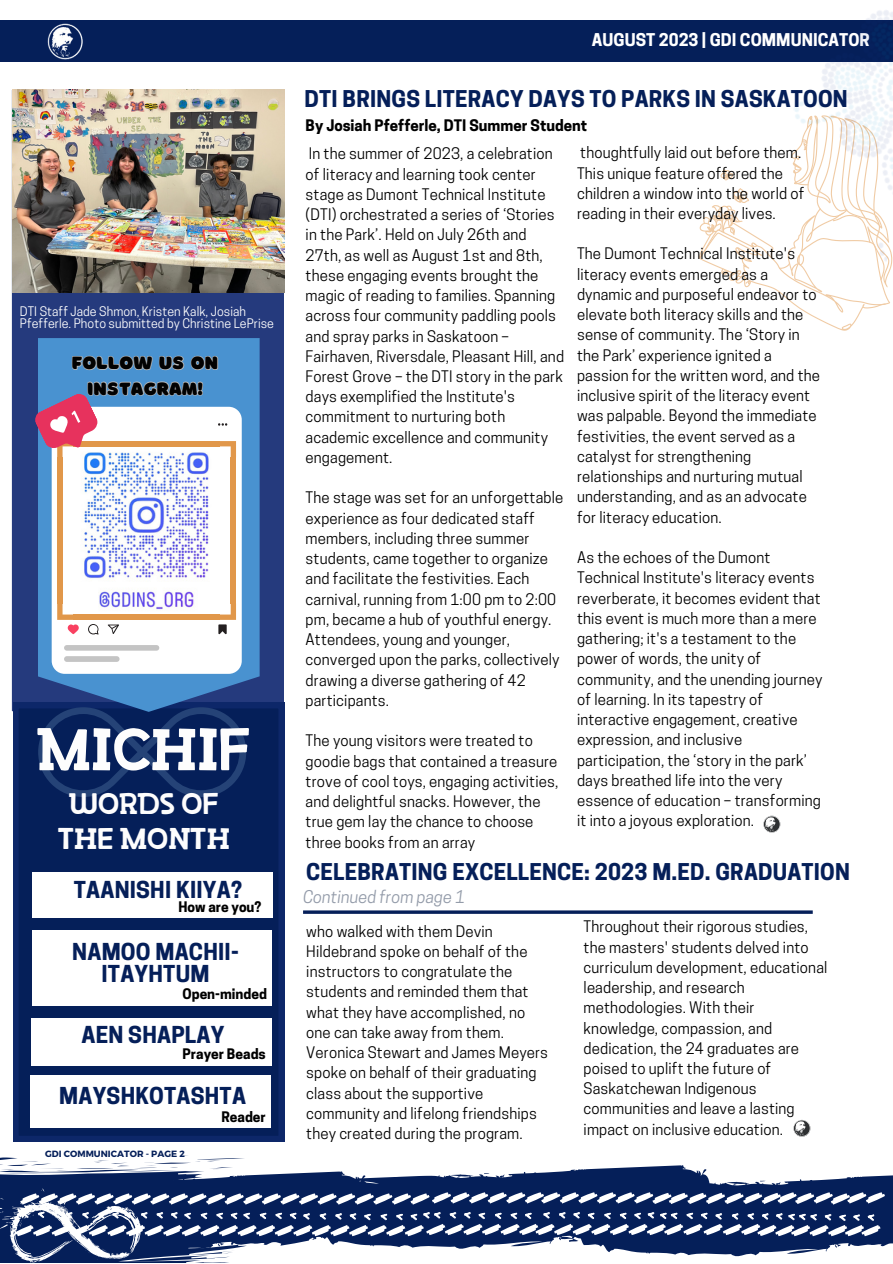
<style>
.page{position:relative;width:893px;height:1264px;background:#fff}
.page>*{position:absolute;margin:0;border:0;box-sizing:border-box;transform-origin:0 0}
.t1{font:60.15px "Marty Two";letter-spacing:.01em;color:#fdfdfd}
.t2{font:30.15px "Marty Two";letter-spacing:.01em;color:#fdfdfd}
.t3{font:700 21.9px/21.6px "Cooper Hewitt";letter-spacing:.01em;color:#051f59;text-align:center}
.t4{font:700 21.75px "Cooper Hewitt";letter-spacing:.01em;color:#051f59}
.t5{font:18.6px/25.7px "Borsok";letter-spacing:.01em;color:#020202;text-align:center}
.t6{font:700 16.5px "Cooper Hewitt";color:#fff}
.t7{font:italic 16.5px "Cooper Hewitt";color:#939ba9}
.t8{font:15px/20.2px "Cooper Hewitt";letter-spacing:.01em;color:#000}
.t9{font:700 15px "Cooper Hewitt";color:#000}
.t10{font:700 13.65px "Cooper Hewitt";color:#000}
.t11{font:12.45px/12.5px "Cooper Hewitt";letter-spacing:.005em;color:#fff}
.t12{font:700 9px "Montserrat";letter-spacing:.005em;color:#051f59}
</style>
<div class="page">
<div style="left:0;top:21px;width:892px;height:41px;background:#051f59"></div>
<img style="left:47px;top:23px;width:36px;height:37px">
<svg style="left:11px;top:89px;width:13px;height:22px"></svg>
<svg style="left:699px;top:169px;width:191px;height:162px"></svg>
<img style="left:748px;top:10px;width:144px;height:269px">
<svg style="left:0;top:1155px;width:892px;height:107px"></svg>
<div style="left:12px;top:292px;width:272px;height:420px;background:#253a7d"></div>
<svg style="left:13px;top:702px;width:271px;height:439px;background:#0a245e"></svg>
<div style="left:31px;top:1017px;width:240px;height:48px;background:#fff"></div>
<div style="left:30px;top:1075px;width:241px;height:53px;background:#fff"></div>
<svg style="left:38px;top:712px;width:208px;height:85px;background:#0b255e"></svg>
<div style="left:32px;top:872px;width:240px;height:45px;background:#fff"></div>
<div style="left:32px;top:930px;width:239px;height:75px;background:#fff"></div>
<img style="left:763px;top:815px;width:17px;height:17px;border-radius:50%">
<img style="left:12px;top:90px;width:272px;height:202px">
<svg style="left:38px;top:338px;width:221px;height:374px;background:#3f7cbb"></svg>
<svg style="left:52px;top:407px;width:190px;height:267px"></svg>
<div style="left:64px;top:645px;width:95px;height:5px;background:#c4c4c4;border-radius:3px"></div>
<div style="left:64px;top:656px;width:55px;height:6px;background:#c4c4c4;border-radius:3px"></div>
<svg style="left:108px;top:624px;width:11px;height:10px"></svg>
<svg style="left:88px;top:624px;width:11px;height:10px"></svg>
<img style="left:64px;top:460px;width:164px;height:154px">
<div style="left:231px;top:457px;width:5px;height:146px;background:#e1974a"></div>
<div style="left:57px;top:457px;width:6px;height:146px;background:#e1974a"></div>
<div style="left:74px;top:614px;width:146px;height:6px;background:#e1974a"></div>
<svg style="left:218px;top:603px;width:18px;height:31px"></svg>
<svg style="left:57px;top:603px;width:22px;height:31px"></svg>
<svg style="left:32px;top:337px;width:204px;height:123px"></svg>
<svg style="left:303px;top:910px;width:509px;height:3px;background:#293f71"></svg>
<img style="left:793px;top:1119px;width:17px;height:17px;border-radius:50%">
<p class="t11" style="left:20px;top:306px;width:255px">DTI Staff Jade Shmon, Kristen Kalk, Josiah<br>Pfefferle. Photo submitted by Christine LePrise</p>
<p class="t5" style="left:72px;top:350px;width:148px">FOLLOW US ON<br>INSTAGRAM!</p>
<p class="t1" style="left:37px;top:725px;width:215px">MICHIF</p>
<p class="t2" style="left:69px;top:791px;width:151px">WORDS OF</p>
<p class="t2" style="left:58px;top:826px;width:173px">THE MONTH</p>
<p class="t3" style="left:74px;top:881px;width:170px">TAANISHI KIIYA?</p>
<p class="t10" style="left:178px;top:901px;width:84px">How are you?</p>
<p class="t3" style="left:72px;top:943px;width:168px">NAMOO MACHII-<br>ITAYHTUM</p>
<p class="t10" style="left:182px;top:988px;width:86px">Open-minded</p>
<p class="t3" style="left:81px;top:1027px;width:144px">AEN SHAPLAY</p>
<p class="t10" style="left:183px;top:1049px;width:85px">Prayer Beads</p>
<p class="t3" style="left:59px;top:1087px;width:188px">MAYSHKOTASHTA</p>
<p class="t10" style="left:221px;top:1111px;width:46px">Reader</p>
<p class="t12" style="left:45px;top:1147px;width:141px">GDI COMMUNICATOR - PAGE 2</p>
<p class="t6" style="left:591px;top:34px;width:279px">AUGUST 2023 | GDI COMMUNICATOR</p>
<p class="t4" style="left:304px;top:91px;width:544px">DTI BRINGS LITERACY DAYS TO PARKS IN SASKATOON</p>
<p class="t9" style="left:305px;top:120px;width:283px">By Josiah Pfefferle, DTI Summer Student</p>
<p class="t8" style="left:305px;top:145px;width:260px">In the summer of 2023, a celebration of literacy and learning took center stage as Dumont Technical Institute (DTI) orchestrated a series of ‘Stories in the Park’. Held on July 26th and 27th, as well as August 1st and 8th, these engaging events brought the magic of reading to families. Spanning across four community paddling pools and spray parks in Saskatoon – Fairhaven, Riversdale, Pleasant Hill, and Forest Grove – the DTI story in the park days exemplified the Institute's commitment to nurturing both academic excellence and community engagement.</p>
<p class="t8" style="left:305px;top:489px;width:259px">The stage was set for an unforgettable experience as four dedicated staff members, including three summer students, came together to organize and facilitate the festivities. Each carnival, running from 1:00 pm to 2:00 pm, became a hub of youthful energy.<br>Attendees, young and younger, converged upon the parks, collectively drawing a diverse gathering of 42 participants.</p>
<p class="t8" style="left:305px;top:732px;width:254px">The young visitors were treated to goodie bags that contained a treasure trove of cool toys, engaging activities, and delightful snacks. However, the true gem lay the chance to choose three books from an array</p>
<p class="t8" style="left:577px;top:144px;width:229px">thoughtfully laid out before them.<br>This unique feature offered the children a window into the world of reading in their everyday lives.</p>
<p class="t8" style="left:577px;top:245px;width:244px">The Dumont Technical Institute's literacy events emerged as a dynamic and purposeful endeavor to elevate both literacy skills and the sense of community. The ‘Story in the Park’ experience ignited a passion for the written word, and the inclusive spirit of the literacy event was palpable. Beyond the immediate festivities, the event served as a catalyst for strengthening relationships and nurturing mutual understanding, and as an advocate for literacy education.</p>
<p class="t8" style="left:577px;top:549px;width:247px">As the echoes of the Dumont Technical Institute's literacy events reverberate, it becomes evident that this event is much more than a mere gathering; it's a testament to the power of words, the unity of community, and the unending journey of learning. In its tapestry of interactive engagement, creative expression, and inclusive participation, the ‘story in the park’ days breathed life into the very essence of education – transforming it into a joyous exploration.</p>
<p class="t4" style="left:306px;top:864px;width:545px">CELEBRATING EXCELLENCE: 2023 M.ED. GRADUATION</p>
<p class="t7" style="left:303px;top:891px;width:164px">Continued from page 1</p>
<p class="t8" style="left:306px;top:922px;width:243px">who walked with them Devin<br>Hildebrand spoke on behalf of the instructors to congratulate the students and reminded them that what they have accomplished, no one can take away from them.<br>Veronica Stewart and James Meyers spoke on behalf of their graduating class about the supportive community and lifelong friendships they created during the program.</p>
<p class="t8" style="left:583px;top:918px;width:245px">Throughout their rigorous studies, the masters' students delved into curriculum development, educational leadership, and research methodologies. With their knowledge, compassion, and dedication, the 24 graduates are poised to uplift the future of<br>Saskatchewan Indigenous communities and leave a lasting impact on inclusive education.</p>
</div>
